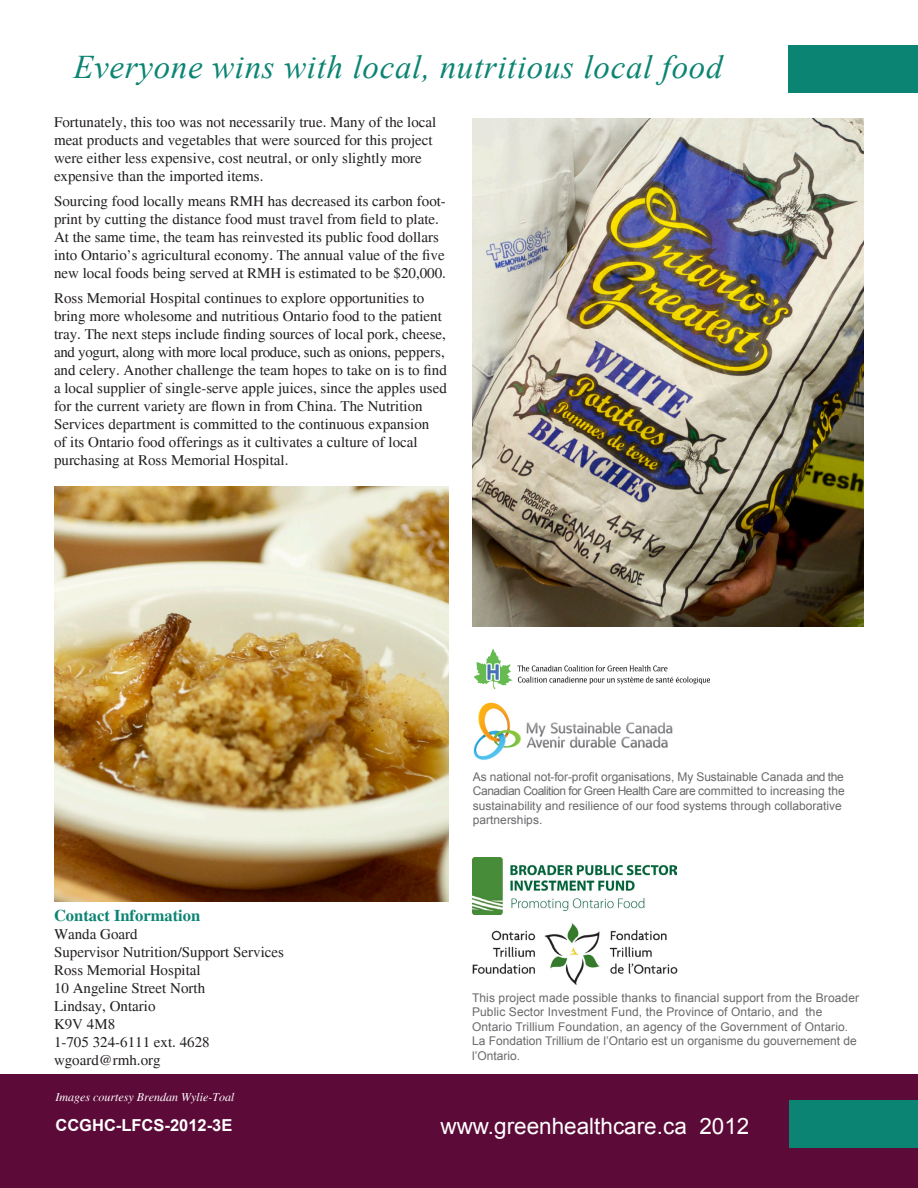
<style>
.page{position:relative;width:918px;height:1188px;background:#fff}
.page>*{position:absolute;margin:0;border:0;box-sizing:border-box;transform-origin:0 0}
.t1{font:italic 33px "Times New Roman";letter-spacing:.02em;color:#0c8473}
.t2{font:22.5px "Arial";color:#fff}
.t3{font:700 16.5px "Arial";color:#fff}
.t4{font:700 16.5px "Times";color:#0c8473}
.t5{font:15px/18px "Times";color:#231f20}
.t6{font:12px/14.4px "Arial";color:#69696c}
.t7{font:italic 12px "Times";color:#fff}
</style>
<div class="page">
<div style="left:0;top:1075px;width:918px;height:113px;background:#5c0a38"></div>
<div style="left:790px;top:1100px;width:128px;height:48px;background:#0c8473"></div>
<div style="left:788px;top:45px;width:130px;height:48px;background:#0c8473"></div>
<img style="left:54px;top:486px;width:395px;height:416px">
<img style="left:472px;top:118px;width:392px;height:508px">
<img style="left:472px;top:857px;width:205px;height:58px">
<img style="left:472px;top:923px;width:205px;height:62px">
<img style="left:473px;top:702px;width:200px;height:58px">
<img style="left:474px;top:650px;width:236px;height:38px">
<p class="t1" style="left:73px;top:45px;width:651px">Everyone wins with local, nutritious local food</p>
<p class="t5" style="left:54px;top:113px;width:384px">Fortunately, this too was not necessarily true. Many of the local meat products and vegetables that were sourced for this project were either less expensive, cost neutral, or only slightly more expensive than the imported items.</p>
<p class="t5" style="left:54px;top:192px;width:394px">Sourcing food locally means RMH has decreased its carbon foot&shy;print by cutting the distance food must travel from field to plate.<br>At the same time, the team has reinvested its public food dollars into Ontario’s agricultural economy. The annual value of the five new local foods being served at RMH is estimated to be $20,000.</p>
<p class="t5" style="left:54px;top:289px;width:394px">Ross Memorial Hospital continues to explore opportunities to bring more wholesome and nutritious Ontario food to the patient tray. The next steps include finding sources of local pork, cheese, and yogurt, along with more local produce, such as onions, peppers, and celery. Another challenge the team hopes to take on is to find a local supplier of single-serve apple juices, since the apples used for the current variety are flown in from China. The Nutrition Services department is committed to the continuous expansion<br>of its Ontario food offerings as it cultivates a culture of local purchasing at Ross Memorial Hospital.</p>
<p class="t4" style="left:54px;top:906px;width:148px">Contact Information</p>
<p class="t5" style="left:54px;top:925px;width:85px">Wanda Goard</p>
<p class="t5" style="left:54px;top:943px;width:231px">Supervisor Nutrition/Support Services</p>
<p class="t5" style="left:54px;top:961px;width:148px">Ross Memorial Hospital</p>
<p class="t5" style="left:54px;top:979px;width:153px">10 Angeline Street North</p>
<p class="t5" style="left:54px;top:997px;width:103px">Lindsay, Ontario</p>
<p class="t5" style="left:54px;top:1015px;width:63px">K9V 4M8</p>
<p class="t5" style="left:54px;top:1033px;width:157px">1-705 324-6111 ext. 4628</p>
<p class="t5" style="left:54px;top:1051px;width:108px">wgoard@rmh.org</p>
<p class="t7" style="left:56px;top:1090px;width:180px">Images courtesy Brendan Wylie-Toal</p>
<p class="t6" style="left:473px;top:770px;width:373px">As national not-for-profit organisations, My Sustainable Canada and the Canadian Coalition for Green Health Care are committed to increasing the sustainability and resilience of our food systems through collaborative partnerships.</p>
<p class="t6" style="left:472px;top:991px;width:389px">This project made possible thanks to financial support from the Broader Public Sector Investment Fund, the Province of Ontario, and the Ontario Trillium Foundation, an agency of the Government of Ontario.<br>La Fondation Trillium de l’Ontario est un organisme du gouvernement de l’Ontario.</p>
<p class="t3" style="left:56px;top:1114px;width:178px">CCGHC-LFCS-2012-3E</p>
<p class="t2" style="left:441px;top:1112px;width:310px">www.greenhealthcare.ca 2012</p>
</div>
